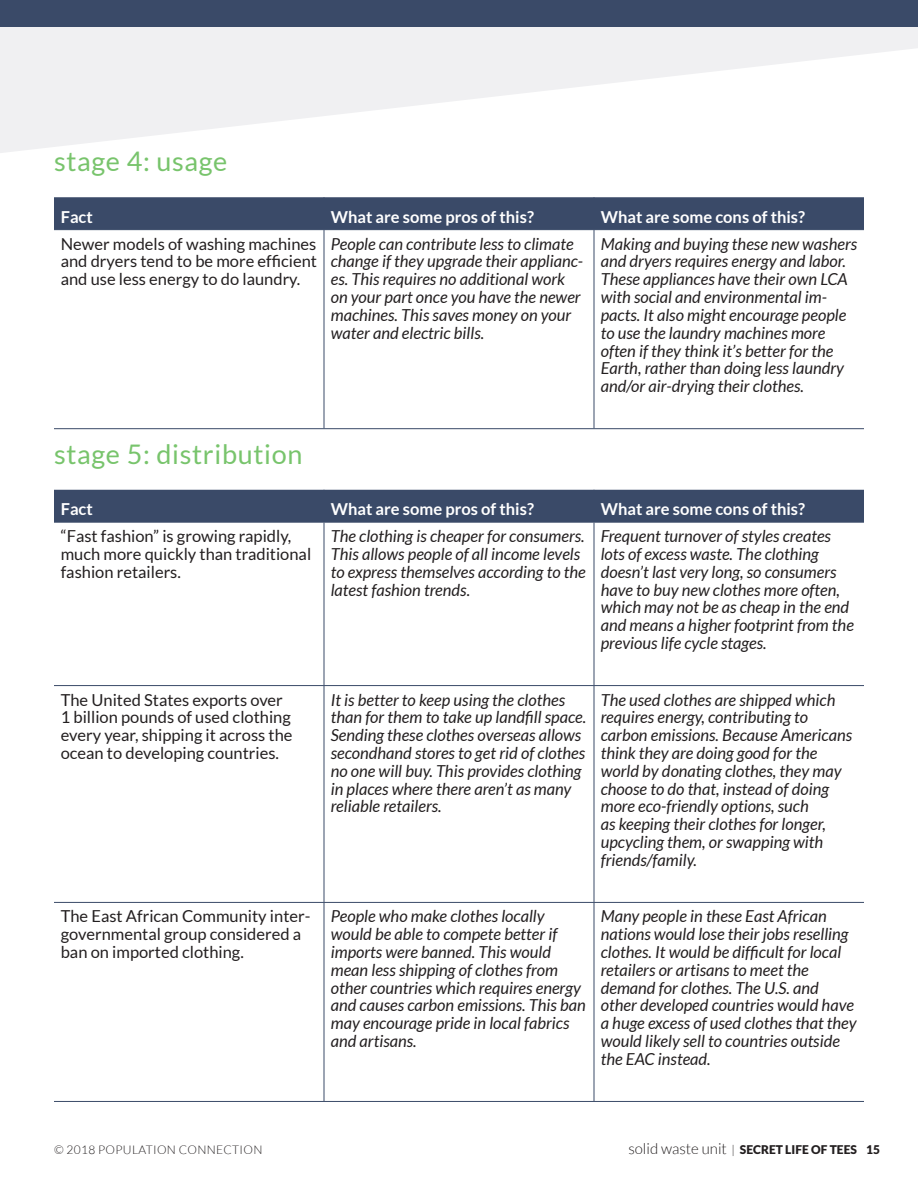
<style>
.page{position:relative;width:918px;height:1188px;background:#fff}
.page>*{position:absolute;margin:0;border:0;box-sizing:border-box;transform-origin:0 0}
.subhead1{font:27px "Lato";letter-spacing:.025em;color:#78c46c}
.t1{font:italic 16.5px/17.9px "Lato";color:#231f20}
.t2{font:16.5px/17.9px "Lato";color:#231f20}
.t3{font:700 16.5px "Lato";color:#fff}
.t4{font:900 12px "Lato";color:#231f20}
.t5{font:300 12px "Lato";letter-spacing:.025em;color:#231f20}
.s1{font-weight:300;font-size:15px}
.s2{font-weight:300}
</style>
<div class="page">
<svg style="left:0;top:27px;width:918px;height:126px;fill:#f0f0f2"></svg>
<div style="left:0;top:0;width:918px;height:27px;background:#3a4a68"></div>
<div style="left:54px;top:197px;width:810px;height:32px;background:#3a4a68"></div>
<hr style="left:324px;top:197px;width:1px;height:32px;background:#3a4a68">
<hr style="left:594px;top:197px;width:1px;height:32px;background:#3a4a68">
<hr style="left:54px;top:229px;width:270px;height:1px;background:#3a4a68">
<hr style="left:324px;top:229px;width:270px;height:1px;background:#3a4a68">
<hr style="left:324px;top:230px;width:1px;height:198px;background:#3a4a68">
<hr style="left:594px;top:229px;width:270px;height:1px;background:#3a4a68">
<hr style="left:594px;top:230px;width:1px;height:198px;background:#3a4a68">
<hr style="left:54px;top:428px;width:270px;height:1px;background:#3a4a68">
<hr style="left:324px;top:428px;width:270px;height:1px;background:#3a4a68">
<hr style="left:594px;top:428px;width:270px;height:1px;background:#3a4a68">
<div style="left:54px;top:490px;width:810px;height:32px;background:#3a4a68"></div>
<hr style="left:324px;top:490px;width:1px;height:32px;background:#3a4a68">
<hr style="left:594px;top:490px;width:1px;height:32px;background:#3a4a68">
<hr style="left:54px;top:522px;width:270px;height:1px;background:#3a4a68">
<hr style="left:324px;top:522px;width:270px;height:1px;background:#3a4a68">
<hr style="left:324px;top:523px;width:1px;height:162px;background:#3a4a68">
<hr style="left:594px;top:522px;width:270px;height:1px;background:#3a4a68">
<hr style="left:594px;top:523px;width:1px;height:162px;background:#3a4a68">
<hr style="left:54px;top:685px;width:270px;height:1px;background:#3a4a68">
<hr style="left:324px;top:685px;width:270px;height:1px;background:#3a4a68">
<hr style="left:324px;top:686px;width:1px;height:216px;background:#3a4a68">
<hr style="left:594px;top:685px;width:270px;height:1px;background:#3a4a68">
<hr style="left:594px;top:686px;width:1px;height:216px;background:#3a4a68">
<hr style="left:54px;top:902px;width:270px;height:1px;background:#3a4a68">
<hr style="left:324px;top:902px;width:270px;height:1px;background:#3a4a68">
<hr style="left:324px;top:903px;width:1px;height:198px;background:#3a4a68">
<hr style="left:594px;top:902px;width:270px;height:1px;background:#3a4a68">
<hr style="left:594px;top:903px;width:1px;height:198px;background:#3a4a68">
<hr style="left:54px;top:1101px;width:270px;height:1px;background:#3a4a68">
<hr style="left:324px;top:1101px;width:270px;height:1px;background:#3a4a68">
<hr style="left:594px;top:1101px;width:270px;height:1px;background:#3a4a68">
<p class="subhead1" style="left:54px;top:146px;width:175px">stage 4: usage</p>
<p class="t3" style="left:61px;top:207px;width:34px">Fact</p>
<p class="t3" style="left:331px;top:207px;width:205px">What are some pros of this?</p>
<p class="t3" style="left:601px;top:207px;width:206px">What are some cons of this?</p>
<p class="t2" style="left:61px;top:235px;width:258px;text-align:justify">Newer models of washing machines and dryers tend to be more efficient and use less energy to do laundry.</p>
<p class="t1" style="left:331px;top:235px;width:254px">People can contribute less to climate change if they upgrade their applianc&shy;es. This requires no additional work on your part once you have the newer machines. This saves money on your water and electric bills.</p>
<p class="t1" style="left:601px;top:235px;width:258px">Making and buying these new washers and dryers requires energy and labor.<br>These appliances have their own LCA with social and environmental im&shy;pacts. It also might encourage people to use the laundry machines more often if they think it’s better for the Earth, rather than doing less laundry and/or air-drying their clothes.</p>
<p class="subhead1" style="left:54px;top:439px;width:250px">stage 5: distribution</p>
<p class="t3" style="left:61px;top:500px;width:34px">Fact</p>
<p class="t3" style="left:331px;top:500px;width:205px">What are some pros of this?</p>
<p class="t3" style="left:601px;top:500px;width:206px">What are some cons of this?</p>
<p class="t2" style="left:61px;top:527px;width:252px">“Fast fashion” is growing rapidly, much more quickly than traditional fashion retailers.</p>
<p class="t1" style="left:331px;top:528px;width:257px">The clothing is cheaper for consumers.<br>This allows people of all income levels to express themselves according to the latest fashion trends.</p>
<p class="t1" style="left:601px;top:528px;width:255px">Frequent turnover of styles creates lots of excess waste. The clothing doesn’t last very long, so consumers have to buy new clothes more often, which may not be as cheap in the end and means a higher footprint from the previous life cycle stages.</p>
<p class="t2" style="left:61px;top:691px;width:233px">The United States exports over<br>1 billion pounds of used clothing every year, shipping it across the ocean to developing countries.</p>
<p class="t1" style="left:331px;top:691px;width:257px">It is better to keep using the clothes than for them to take up landfill space.<br>Sending these clothes overseas allows secondhand stores to get rid of clothes no one will buy. This provides clothing in places where there aren’t as many reliable retailers.</p>
<p class="t1" style="left:601px;top:691px;width:253px">The used clothes are shipped which requires energy, contributing to carbon emissions. Because Americans think they are doing good for the world by donating clothes, they may choose to do that, instead of doing more eco-friendly options, such<br>as keeping their clothes for longer, upcycling them, or swapping with friends/family.</p>
<p class="t2" style="left:61px;top:907px;width:251px">The East African Community inter&shy;governmental group considered a ban on imported clothing.</p>
<p class="t1" style="left:331px;top:908px;width:257px">People who make clothes locally would be able to compete better if imports were banned. This would mean less shipping of clothes from other countries which requires energy and causes carbon emissions. This ban may encourage pride in local fabrics and artisans.</p>
<p class="t1" style="left:601px;top:908px;width:257px">Many people in these East African nations would lose their jobs reselling clothes. It would be difficult for local retailers or artisans to meet the demand for clothes. The U.S. and other developed countries would have a huge excess of used clothes that they would likely sell to countries outside the EAC instead.</p>
<p class="t5" style="left:54px;top:1143px;width:210px">© 2018 POPULATION CONNECTION</p>
<p class="t4" style="left:628px;top:1142px;width:253px"><span class="s1">solid waste unit</span> <span class="s2">|</span> SECRET LIFE OF TEES 15</p>
</div>
